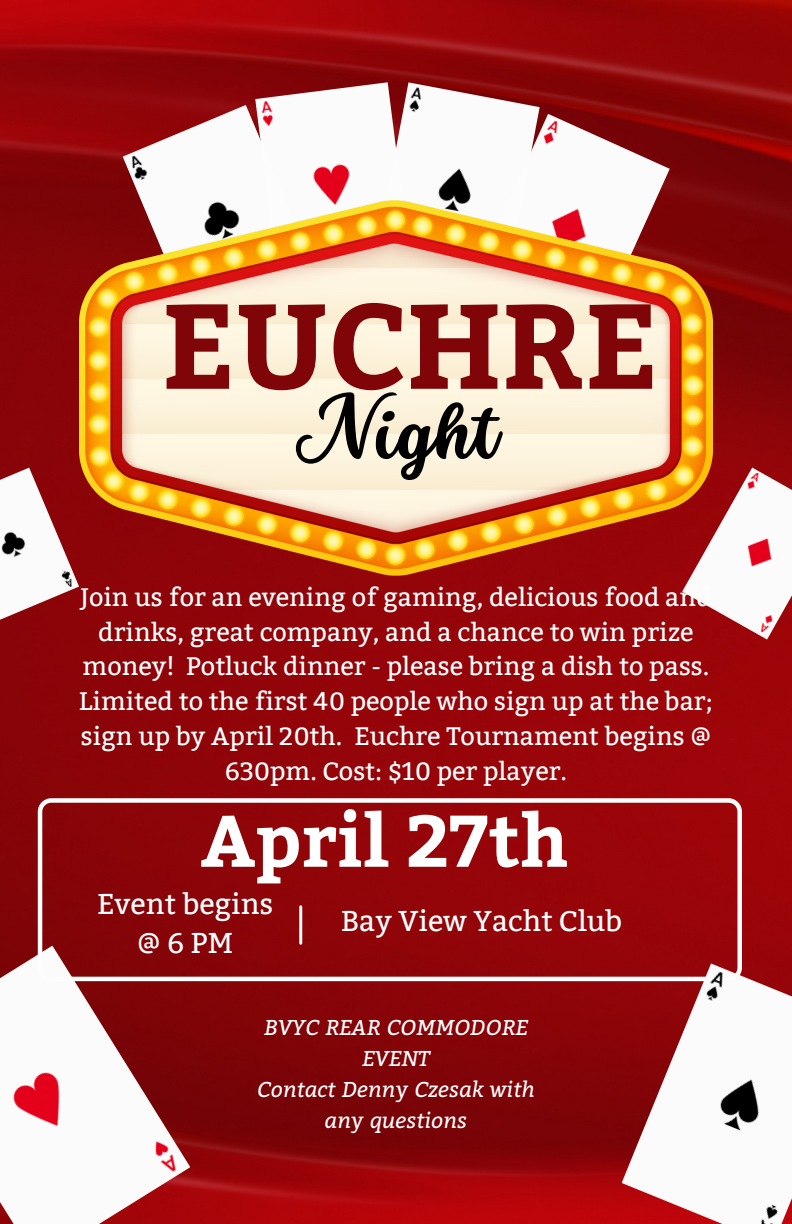
<style>
.page{position:relative;width:792px;height:1224px;background:#fff}
.page>*{position:absolute;margin:0;border:0;box-sizing:border-box;transform-origin:0 0}
.t1{font:700 119.8px "Bitter";color:#800508}
.t2{font:74px "Stars Love";color:#000}
.t3{font:700 72.6px "Bitter";color:#fff}
.t4{font:28.6px/39.4px "Bitter";color:#fff;text-align:center}
.t5{font:25.2px/35px "Bitter";color:#fff;text-align:center}
.t6{font:italic 21.6px/31px "Bitter";color:#fff;text-align:center}
</style>
<div class="page">
<img style="left:0;top:0;width:792px;height:1224px">
<svg style="left:38px;top:798px;width:703px;height:183px;background:#961115"></svg>
<hr style="left:299px;top:907px;width:3px;height:36px;background:#fff">
<img style="left:123px;top:105px;width:132px;height:96px">
<img style="left:412px;top:82px;width:128px;height:119px">
<img style="left:468px;top:114px;width:202px;height:87px">
<img style="left:255px;top:82px;width:157px;height:119px">
<img style="left:79px;top:201px;width:633px;height:375px">
<img style="left:682px;top:468px;width:110px;height:172px">
<img style="left:0;top:468px;width:79px;height:153px">
<img style="left:622px;top:963px;width:170px;height:261px">
<img style="left:0;top:946px;width:190px;height:278px">
<p class="t1" style="left:160px;top:258px;width:500px">EUCHRE</p>
<p class="t2" style="left:296px;top:390px;width:202px">Night</p>
<h5 class="t5" style="left:79px;top:580px;width:635px">Join us for an evening of gaming, delicious food and drinks, great company, and a chance to win prize money! Potluck dinner - please bring a dish to pass.<br>Limited to the first 40 people who sign up at the bar; sign up by April 20th. Euchre Tournament begins @ 630pm. Cost: $10 per player.</h5>
<h2 class="t3" style="left:200px;top:788px;width:370px">April 27th</h2>
<h4 class="t4" style="left:97px;top:884px;width:178px">Event begins @6PM</h4>
<h4 class="t4" style="left:341px;top:902px;width:282px">Bay View Yacht Club</h4>
<p class="t6" style="left:264px;top:1011px;width:265px">BVYC REAR COMMODORE<br>EVENT</p>
<p class="t6" style="left:257px;top:1073px;width:279px">Contact Denny Czesak with any questions</p>
</div>
